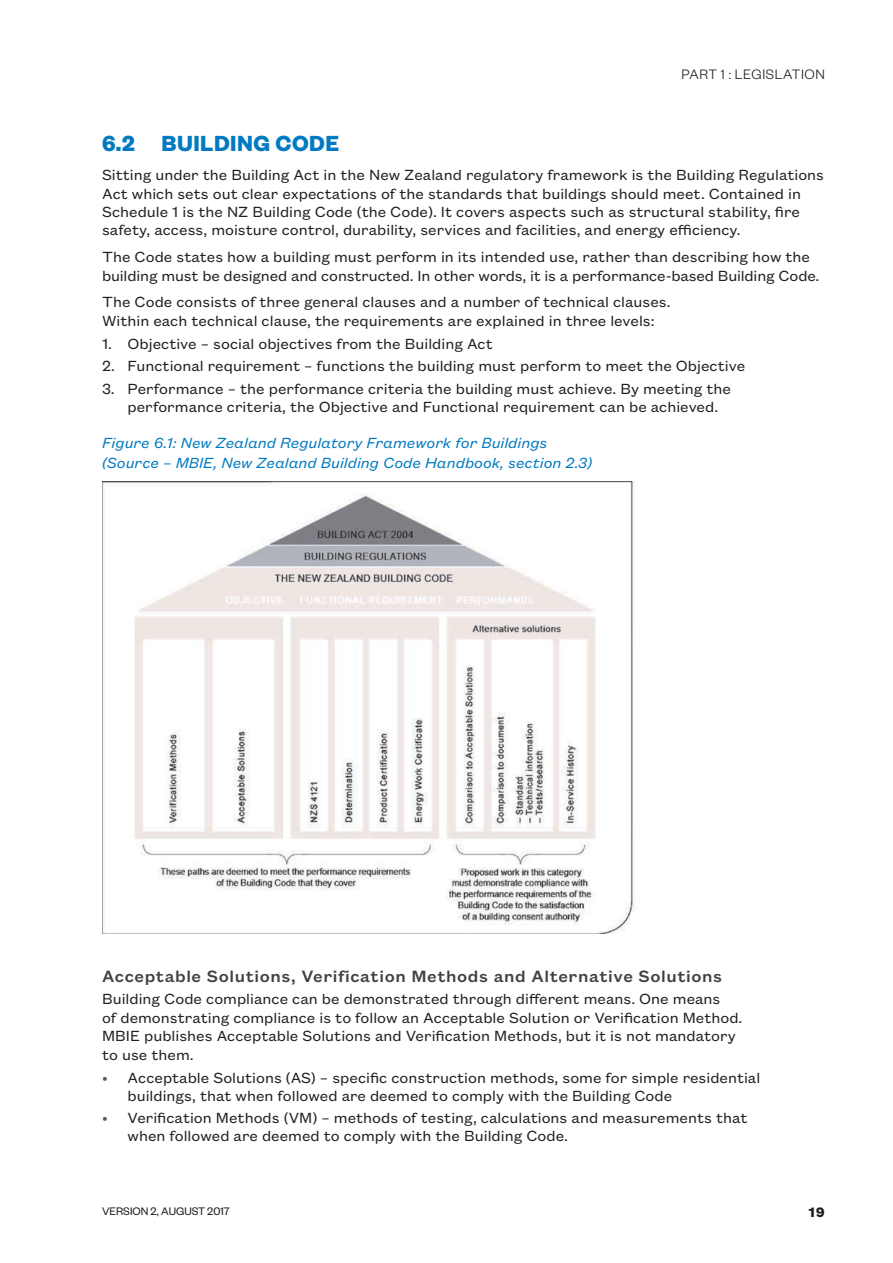
<style>
.page{position:relative;width:893px;height:1263px;background:#fff}
.page>*{position:absolute;margin:0;border:0;box-sizing:border-box;transform-origin:0 0}
.t1{font:700 24px "Founders Grotesk";letter-spacing:.02em;color:#007ac1}
.Header_1_1_1_1_unnum{font:500 18px "Founders Grotesk Text";letter-spacing:.03em;color:#414142}
.Body{font:16.2px/18.3px "Founders Grotesk Text";color:#231f20}
.Body_before_list{font:16.2px/18.3px "Founders Grotesk Text";color:#231f20}
.Image_caption{font:italic 16.2px/19.5px "Founders Grotesk Text";color:#007ac1}
.t2{font:300 15px "Founders Grotesk";letter-spacing:.04em;color:#1b1d21}
.t3{font:700 15px "Founders Grotesk Text";color:#1b1d21}
.t4{font:12px "Founders Grotesk";color:#1b1d21}
.s1{color:#58595b}
</style>
<div class="page">
<img style="left:102px;top:481px;width:534px;height:453px">
<p class="t2" style="left:681px;top:65px;width:145px">PART 1 : LEGISLATION</p>
<p class="t1" style="left:102px;top:128px;width:239px">6.2 BUILDING CODE</p>
<p class="Body" style="left:102px;top:165px;width:724px">Sitting under the Building Act in the New Zealand regulatory framework is the Building Regulations Act which sets out clear expectations of the standards that buildings should meet. Contained in Schedule 1 is the NZ Building Code (the Code). It covers aspects such as structural stability, fire safety, access, moisture control, durability, services and facilities, and energy efficiency.</p>
<p class="Body" style="left:102px;top:247px;width:719px">The Code states how a building must perform in its intended use, rather than describing how the building must be designed and constructed. In other words, it is a performance-based Building Code.</p>
<p class="Body_before_list" style="left:102px;top:292px;width:570px">The Code consists of three general clauses and a number of technical clauses.<br>Within each technical clause, the requirements are explained in three levels:</p>
<p class="Body" style="left:102px;top:334px;width:392px">1. Objective – social objectives from the Building Act</p>
<p class="Body" style="left:102px;top:356px;width:645px">2. Functional requirement – functions the building must perform to meet the Objective</p>
<p class="Body" style="left:128px;top:378px;width:605px;text-indent:-26px">3. Performance – the performance criteria the building must achieve. By meeting the performance criteria, the Objective and Functional requirement can be achieved.</p>
<p class="Image_caption" style="left:102px;top:432px;width:492px">Figure 6.1: New Zealand Regulatory Framework for Buildings (Source – MBIE, New Zealand Building Code Handbook, section 2.3)</p>
<p class="Header_1_1_1_1_unnum" style="left:102px;top:964px;width:622px">Acceptable Solutions, Verification Methods and Alternative Solutions</p>
<p class="Body_before_list" style="left:102px;top:989px;width:642px">Building Code compliance can be demonstrated through different means. One means<br>of demonstrating compliance is to follow an Acceptable Solution or Verification Method.<br>MBIE publishes Acceptable Solutions and Verification Methods, but it is not mandatory to use them.</p>
<p class="Body" style="left:128px;top:1067px;width:634px;text-indent:-26px"><span class="s1">•</span> Acceptable Solutions (AS) – specific construction methods, some for simple residential buildings, that when followed are deemed to comply with the Building Code</p>
<p class="Body" style="left:128px;top:1108px;width:621px;text-indent:-26px"><span class="s1">•</span> Verification Methods (VM) – methods of testing, calculations and measurements that when followed are deemed to comply with the Building Code.</p>
<p class="t4" style="left:102px;top:1204px;width:129px">VERSION 2, AUGUST 2017</p>
<p class="t3" style="left:808px;top:1202px;width:18px">19</p>
</div>
